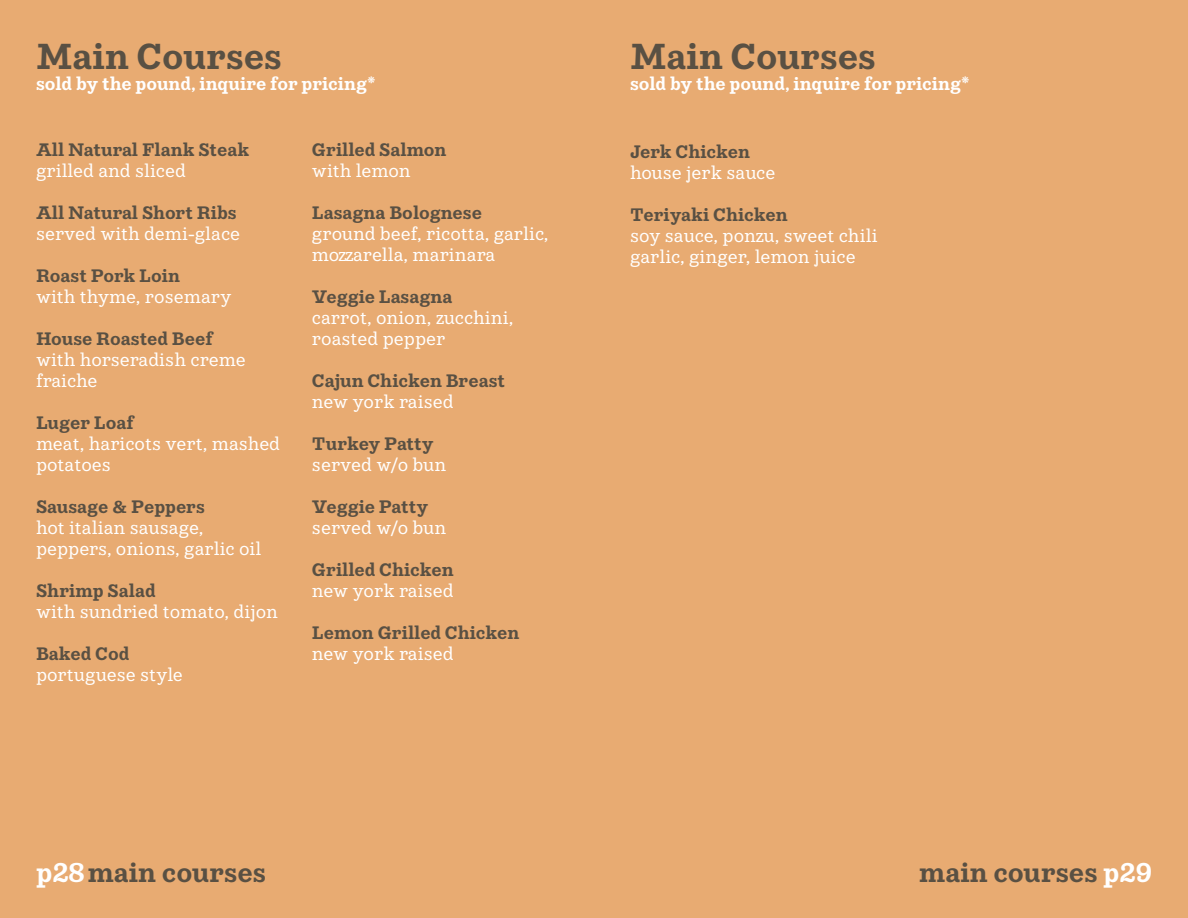
<style>
.page{position:relative;width:1188px;height:918px;background:#fff}
.page>*{position:absolute;margin:0;border:0;box-sizing:border-box;transform-origin:0 0}
.t1{font:600 36px "Fare Serif";color:#595043}
.t2{font:600 27px "Fare Serif";color:#595043}
.t3{font:18px/21px "Fare Serif";color:#fff}
.t4{font:600 18px "Fare Serif";color:#595043}
.t5{font:600 18px "Fare Serif";color:#fff}
.s1{font-weight:400}
.s2{color:#fff}
</style>
<div class="page">
<div style="left:0;top:0;width:612px;height:918px;background:#e8ab72"></div>
<div style="left:573px;top:0;width:615px;height:918px;background:#e8ab72"></div>
<h1 class="t1" style="left:36px;top:35px;width:247px">Main Courses</h1>
<p class="t5" style="left:36px;top:73px;width:341px">sold by the pound, inquire for pricing<span class="s1">*</span></p>
<p class="t4" style="left:36px;top:139px;width:215px">All Natural Flank Steak</p>
<p class="t3" style="left:36px;top:160px;width:151px">grilled and sliced</p>
<p class="t4" style="left:36px;top:202px;width:202px">All Natural Short Ribs</p>
<p class="t3" style="left:36px;top:223px;width:206px">served with demi-glace</p>
<p class="t4" style="left:36px;top:265px;width:145px">Roast Pork Loin</p>
<p class="t3" style="left:36px;top:286px;width:197px">with thyme, rosemary</p>
<p class="t4" style="left:36px;top:328px;width:178px">House Roasted Beef</p>
<p class="t3" style="left:36px;top:349px;width:211px">with horseradish creme fraiche</p>
<p class="t4" style="left:36px;top:412px;width:99px">Luger Loaf</p>
<p class="t3" style="left:36px;top:433px;width:246px">meat, haricots vert, mashed potatoes</p>
<p class="t4" style="left:36px;top:496px;width:170px">Sausage &amp; Peppers</p>
<p class="t3" style="left:36px;top:517px;width:227px">hot italian sausage, peppers, onions, garlic oil</p>
<p class="t4" style="left:36px;top:580px;width:121px">Shrimp Salad</p>
<p class="t3" style="left:36px;top:601px;width:244px">with sundried tomato, dijon</p>
<p class="t4" style="left:36px;top:643px;width:95px">Baked Cod</p>
<p class="t3" style="left:36px;top:664px;width:148px">portuguese style</p>
<p class="t4" style="left:312px;top:139px;width:136px">Grilled Salmon</p>
<p class="t3" style="left:312px;top:160px;width:100px">with lemon</p>
<p class="t4" style="left:312px;top:202px;width:171px">Lasagna Bolognese</p>
<p class="t3" style="left:312px;top:223px;width:238px">ground beef, ricotta, garlic, mozzarella, marinara</p>
<p class="t4" style="left:312px;top:286px;width:142px">Veggie Lasagna</p>
<p class="t3" style="left:312px;top:307px;width:203px">carrot, onion, zucchini, roasted pepper</p>
<p class="t4" style="left:312px;top:370px;width:195px">Cajun Chicken Breast</p>
<p class="t3" style="left:312px;top:391px;width:143px">new york raised</p>
<p class="t4" style="left:312px;top:433px;width:123px">Turkey Patty</p>
<p class="t3" style="left:312px;top:454px;width:136px">served w/o bun</p>
<p class="t4" style="left:312px;top:496px;width:118px">Veggie Patty</p>
<p class="t3" style="left:312px;top:517px;width:136px">served w/o bun</p>
<p class="t4" style="left:312px;top:559px;width:143px">Grilled Chicken</p>
<p class="t3" style="left:312px;top:580px;width:143px">new york raised</p>
<p class="t4" style="left:312px;top:622px;width:209px">Lemon Grilled Chicken</p>
<p class="t3" style="left:312px;top:643px;width:143px">new york raised</p>
<h2 class="t2" style="left:36px;top:856px;width:232px"><span class="s2">p28</span> main courses</h2>
<h1 class="t1" style="left:630px;top:35px;width:247px">Main Courses</h1>
<p class="t5" style="left:630px;top:73px;width:341px">sold by the pound, inquire for pricing<span class="s1">*</span></p>
<p class="t4" style="left:630px;top:141px;width:122px">Jerk Chicken</p>
<p class="t3" style="left:630px;top:162px;width:147px">house jerk sauce</p>
<p class="t4" style="left:630px;top:204px;width:159px">Teriyaki Chicken</p>
<p class="t3" style="left:630px;top:225px;width:249px">soy sauce, ponzu, sweet chili garlic, ginger, lemon juice</p>
<h2 class="t2" style="left:919px;top:856px;width:234px">main courses <span class="s2">p29</span></h2>
</div>
